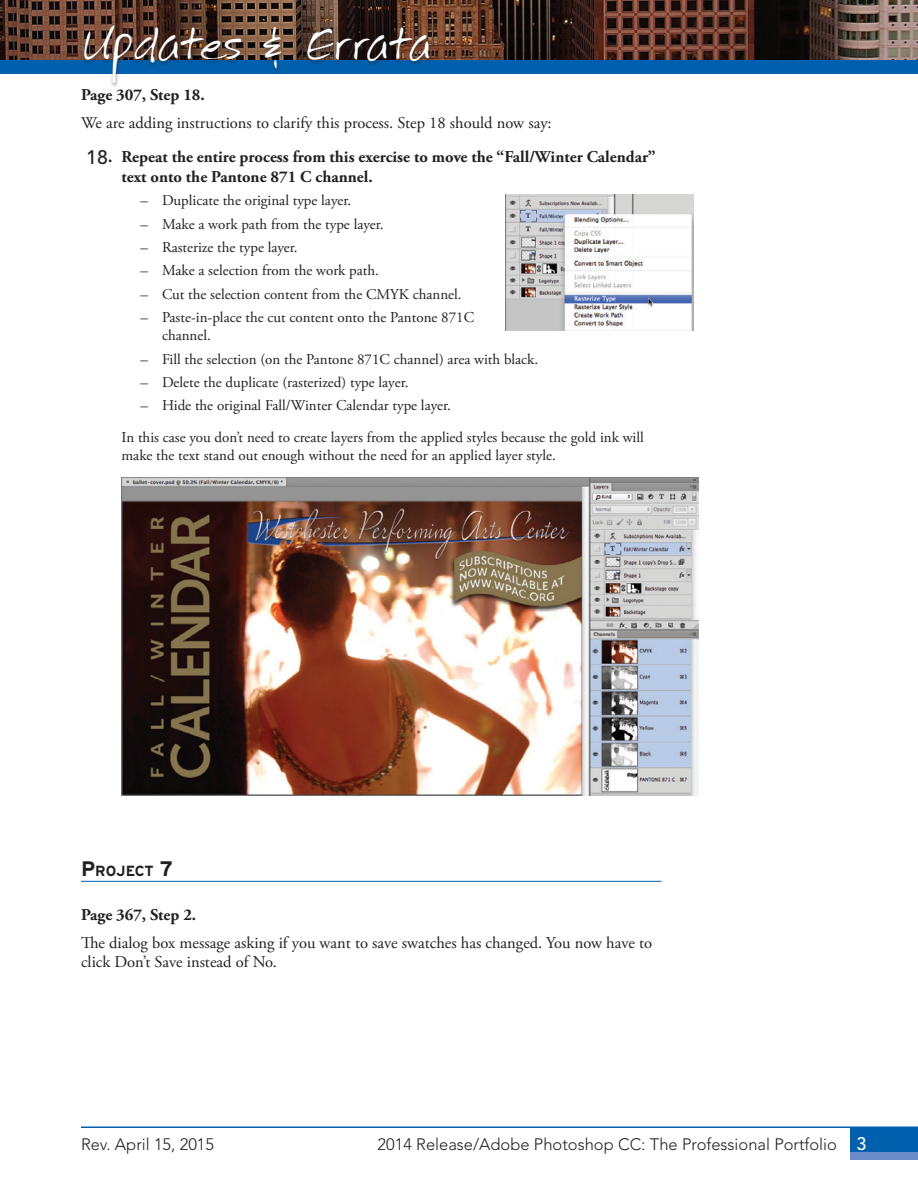
<style>
.page{position:relative;width:918px;height:1188px;background:#fff}
.page>*{position:absolute;margin:0;border:0;box-sizing:border-box;transform-origin:0 0}
.t1{font:45px "Victors Hand";letter-spacing:.02em;color:#fff}
.Errata_explanation{font:16.5px/19.5px "Adobe Garamond Pro";color:#231f20}
.Exercise_Step{font:700 16.5px/19.8px "Adobe Garamond Pro";color:#231f20}
.t2{font:300 16.5px "Avenir";color:#231f20}
.Errata_Page_Step_num{font:700 16.5px "Adobe Garamond Pro";color:#231f20}
.Exercise_Step_Bullet{font:15px/18px "Adobe Garamond Pro";color:#231f20}
.Exercise_Step_Text{font:15px/18px "Adobe Garamond Pro";color:#231f20}
.Exercise_Title{font:700 14.7px "Interstate";letter-spacing:-.005em;color:#231f20}
.s1{font-family:"Avenir";font-weight:500;font-size:19.5px}
.s2{font-size:21px}
.s3{font-weight:500;font-size:18px;color:#fff}
</style>
<div class="page">
<img style="left:0;top:0;width:918px;height:61px">
<div style="left:0;top:61px;width:918px;height:13px;background:#0160ae"></div>
<div style="left:82px;top:24px;width:352px;height:64px;background:#231f20;opacity:.5"></div>
<hr style="left:81px;top:1126px;width:837px;height:2px;background:#0160ae">
<div style="left:850px;top:1127px;width:68px;height:33px;background:#0160ae"></div>
<div style="left:850px;top:1152px;width:68px;height:8px;background:#6b8cc8"></div>
<hr style="left:81px;top:881px;width:581px;height:1px;background:#0160ae">
<img style="left:122px;top:477px;width:577px;height:318px">
<img style="left:506px;top:195px;width:188px;height:135px">
<h1 class="t1" style="left:81px;top:18px;width:350px">Updates &amp; Errata</h1>
<p class="Errata_Page_Step_num" style="left:81px;top:85px;width:125px">Page 307, Step 18.</p>
<p class="Errata_explanation" style="left:81px;top:113px;width:472px">We are adding instructions to clarify this process. Step 18 should now say:</p>
<p class="Exercise_Step" style="left:122px;top:147px;width:536px;text-indent:-35px"><span class="s1">18</span>. Repeat the entire process from this exercise to move the “Fall/Winter Calendar” text onto the Pantone 871 C channel.</p>
<p class="Exercise_Step_Bullet" style="left:140px;top:192px;width:212px">– Duplicate the original type layer.</p>
<p class="Exercise_Step_Bullet" style="left:140px;top:215px;width:245px">– Make a work path from the type layer.</p>
<p class="Exercise_Step_Bullet" style="left:140px;top:239px;width:159px">– Rasterize the type layer.</p>
<p class="Exercise_Step_Bullet" style="left:140px;top:262px;width:240px">– Make a selection from the work path.</p>
<p class="Exercise_Step_Bullet" style="left:140px;top:286px;width:323px">– Cut the selection content from the CMYK channel.</p>
<p class="Exercise_Step_Bullet" style="left:162px;top:309px;width:314px;text-indent:-22px">– Paste-in-place the cut content onto the Pantone 871C channel.</p>
<p class="Exercise_Step_Bullet" style="left:140px;top:350px;width:399px">– Fill the selection (on the Pantone 871C channel) area with black.</p>
<p class="Exercise_Step_Bullet" style="left:140px;top:374px;width:270px">– Delete the duplicate (rasterized) type layer.</p>
<p class="Exercise_Step_Bullet" style="left:140px;top:397px;width:312px">– Hide the original Fall/Winter Calendar type layer.</p>
<p class="Exercise_Step_Text" style="left:122px;top:429px;width:524px">In this case you don’t need to create layers from the applied styles because the gold ink will make the text stand out enough without the need for an applied layer style.</p>
<p class="Exercise_Title" style="left:81px;top:862px;width:94px"><span class="s2">P</span>ROJECT <span class="s2">7</span></p>
<p class="Errata_Page_Step_num" style="left:81px;top:905px;width:117px">Page 367, Step 2.</p>
<p class="Errata_explanation" style="left:81px;top:934px;width:573px">The dialog box message asking if you want to save swatches has changed. You now have to click Don’t Save instead of No.</p>
<p class="t2" style="left:81px;top:1134px;width:135px">Rev. April 15, 2015</p>
<p class="t2" style="left:378px;top:1134px;width:490px">2014 Release/Adobe Photoshop CC: The Professional Portfolio <span class="s3">3</span></p>
</div>
